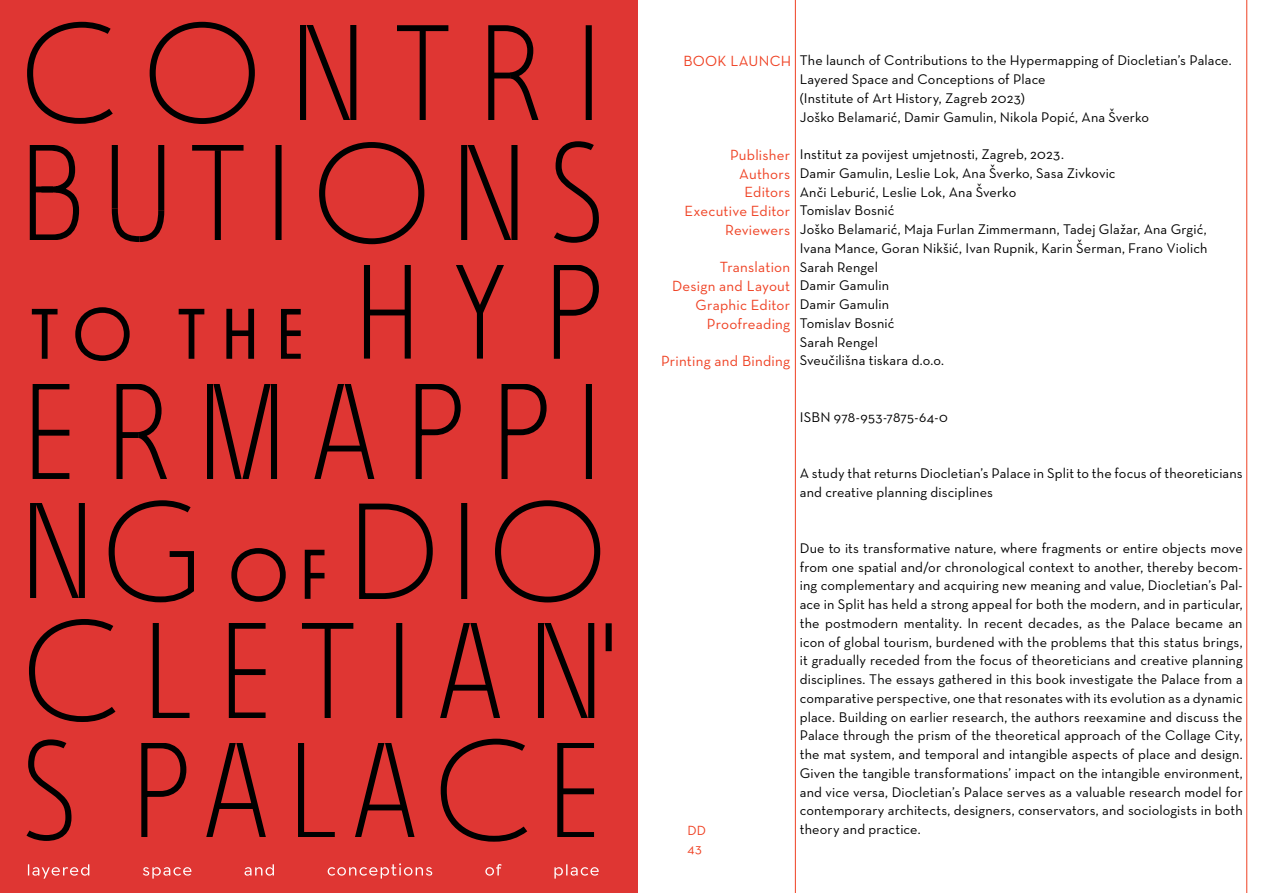
<style>
.page{position:relative;width:1276px;height:893px;background:#fff}
.page>*{position:absolute;margin:0;border:0;box-sizing:border-box;transform-origin:0 0}
.t1{font:500 15px/18.8px "Neutra Text CE";letter-spacing:.015em;color:#ef4123;text-align:right}
.t2{font:500 14.25px/18.8px "Neutra Text CE";letter-spacing:.01em;color:#000}
.t3{font:500 13.5px/18.1px "Neutra Text CE";color:#ef4123}
</style>
<div class="page">
<hr style="left:1246px;top:0;width:1px;height:893px;background:#ef4123">
<hr style="left:795px;top:0;width:1px;height:893px;background:#ef4123">
<div style="left:0;top:0;width:638px;height:893px;background:#df3633"></div>
<div style="left:275px;top:145px;width:6px;height:95px;background:#000"></div>
<div style="left:215px;top:150px;width:6px;height:90px;background:#000"></div>
<div style="left:158px;top:143px;width:6px;height:68px;background:#000"></div>
<svg style="left:111px;top:203px;width:54px;height:39px"></svg>
<div style="left:112px;top:143px;width:6px;height:66px;background:#000"></div>
<div style="left:586px;top:25px;width:6px;height:96px;background:#000"></div>
<div style="left:397px;top:25px;width:51px;height:6px;background:#000"></div>
<div style="left:192px;top:145px;width:51px;height:6px;background:#000"></div>
<div style="left:302px;top:623px;width:51px;height:6px;background:#000"></div>
<div style="left:420px;top:28px;width:6px;height:93px;background:#000"></div>
<div style="left:271px;top:384px;width:6px;height:95px;background:#000"></div>
<div style="left:586px;top:384px;width:6px;height:95px;background:#000"></div>
<div style="left:605px;top:623px;width:6px;height:28px;background:#000"></div>
<div style="left:364px;top:263px;width:6px;height:96px;background:#000"></div>
<div style="left:405px;top:263px;width:6px;height:96px;background:#000"></div>
<div style="left:207px;top:384px;width:6px;height:95px;background:#000"></div>
<svg style="left:213px;top:384px;width:58px;height:95px"></svg>
<div style="left:150px;top:22px;width:105px;height:102px;border:6px solid #000;border-radius:50%"></div>
<div style="left:319px;top:142px;width:105px;height:102px;border:6px solid #000;border-radius:50%"></div>
<svg style="left:30px;top:21px;width:83px;height:103px"></svg>
<div style="left:495px;top:500px;width:105px;height:102px;border:6px solid #000;border-radius:50%"></div>
<svg style="left:359px;top:503px;width:71px;height:96px"></svg>
<svg style="left:488px;top:25px;width:51px;height:95px"></svg>
<svg style="left:111px;top:384px;width:83px;height:219px"></svg>
<svg style="left:443px;top:738px;width:85px;height:104px"></svg>
<svg style="left:32px;top:619px;width:84px;height:103px"></svg>
<svg style="left:29px;top:145px;width:51px;height:95px"></svg>
<svg style="left:26px;top:739px;width:46px;height:102px"></svg>
<svg style="left:554px;top:141px;width:45px;height:102px"></svg>
<svg style="left:152px;top:623px;width:38px;height:95px"></svg>
<div style="left:325px;top:626px;width:6px;height:92px;background:#000"></div>
<div style="left:396px;top:623px;width:6px;height:95px;background:#000"></div>
<svg style="left:298px;top:743px;width:37px;height:94px"></svg>
<div style="left:560px;top:788px;width:34px;height:6px;background:#000"></div>
<svg style="left:355px;top:743px;width:60px;height:94px"></svg>
<div style="left:364px;top:804px;width:39px;height:6px;background:#000"></div>
<svg style="left:440px;top:623px;width:60px;height:95px"></svg>
<div style="left:450px;top:685px;width:40px;height:6px;background:#000"></div>
<svg style="left:314px;top:384px;width:61px;height:95px"></svg>
<div style="left:323px;top:446px;width:40px;height:5px;background:#000"></div>
<svg style="left:206px;top:743px;width:60px;height:94px"></svg>
<div style="left:215px;top:803px;width:40px;height:6px;background:#000"></div>
<div style="left:557px;top:742px;width:40px;height:96px;border:6px solid #000"></div>
<div style="left:36px;top:430px;width:33px;height:6px;background:#000"></div>
<div style="left:33px;top:383px;width:39px;height:96px;border:6px solid #000"></div>
<div style="left:370px;top:309px;width:37px;height:6px;background:#000"></div>
<div style="left:189px;top:313px;width:5px;height:47px;background:#000"></div>
<div style="left:179px;top:309px;width:25px;height:5px;background:#000"></div>
<div style="left:42px;top:313px;width:6px;height:47px;background:#000"></div>
<div style="left:32px;top:309px;width:26px;height:5px;background:#000"></div>
<div style="left:75px;top:307px;width:55px;height:54px;border:6px solid #000;border-radius:50%"></div>
<div style="left:284px;top:330px;width:17px;height:6px;background:#000"></div>
<div style="left:281px;top:309px;width:22px;height:50px;border:6px solid #000"></div>
<div style="left:231px;top:548px;width:55px;height:54px;border:6px solid #000;border-radius:50%"></div>
<svg style="left:304px;top:549px;width:21px;height:50px"></svg>
<div style="left:226px;top:309px;width:6px;height:51px;background:#000"></div>
<div style="left:248px;top:309px;width:6px;height:51px;background:#000"></div>
<div style="left:231px;top:330px;width:20px;height:6px;background:#000"></div>
<div style="left:232px;top:669px;width:34px;height:6px;background:#000"></div>
<div style="left:229px;top:623px;width:39px;height:95px;border:6px solid #000"></div>
<svg style="left:415px;top:384px;width:46px;height:95px"></svg>
<svg style="left:141px;top:743px;width:46px;height:94px"></svg>
<svg style="left:501px;top:384px;width:46px;height:95px"></svg>
<svg style="left:553px;top:265px;width:46px;height:94px"></svg>
<div style="left:511px;top:144px;width:6px;height:97px;background:#000"></div>
<div style="left:461px;top:144px;width:6px;height:97px;background:#240808"></div>
<svg style="left:462px;top:145px;width:50px;height:95px"></svg>
<div style="left:350px;top:24px;width:6px;height:97px;background:#000"></div>
<div style="left:300px;top:24px;width:6px;height:97px;background:#000"></div>
<svg style="left:301px;top:25px;width:54px;height:96px"></svg>
<div style="left:79px;top:503px;width:6px;height:97px;background:#140504"></div>
<div style="left:461px;top:503px;width:6px;height:97px;background:#000"></div>
<svg style="left:30px;top:503px;width:54px;height:96px"></svg>
<div style="left:588px;top:622px;width:6px;height:97px;background:#000"></div>
<div style="left:538px;top:622px;width:6px;height:97px;background:#000"></div>
<svg style="left:539px;top:623px;width:54px;height:96px"></svg>
<svg style="left:456px;top:265px;width:48px;height:94px"></svg>
<div style="left:16px;top:599px;width:93px;height:10px;background:#df3633"></div>
<div style="left:288px;top:599px;width:194px;height:11px;background:#df3633"></div>
<div style="left:0;top:130px;width:306px;height:15px;background:#df3633"></div>
<div style="left:8px;top:375px;width:590px;height:9px;background:#df3633"></div>
<div style="left:447px;top:240px;width:83px;height:18px;background:#df3633"></div>
<div style="left:323px;top:250px;width:263px;height:14px;background:#df3633"></div>
<div style="left:122px;top:359px;width:461px;height:12px;background:#df3633"></div>
<div style="left:21px;top:359px;width:49px;height:12px;background:#df3633"></div>
<div style="left:447px;top:127px;width:83px;height:18px;background:#df3633"></div>
<div style="left:279px;top:15px;width:326px;height:10px;background:#df3633"></div>
<div style="left:16px;top:479px;width:592px;height:9px;background:#df3633"></div>
<div style="left:117px;top:610px;width:478px;height:13px;background:#df3633"></div>
<svg style="left:28px;top:863px;width:571px;height:16px"></svg>
<p class="t1" style="left:683px;top:51px;width:109px">BOOK LAUNCH</p>
<p class="t1" style="left:684px;top:145px;width:107px">Publisher<br>Authors<br>Editors<br>Executive Editor<br>Reviewers</p>
<p class="t1" style="left:672px;top:258px;width:120px">Translation<br>Design and Layout<br>Graphic Editor<br>Proofreading</p>
<p class="t1" style="left:661px;top:351px;width:131px">Printing and Binding</p>
<p class="t2" style="left:800px;top:51px;width:433px">The launch of Contributions to the Hypermapping of Diocletian’s Palace.<br>Layered Space and Conceptions of Place<br>(Institute of Art History, Zagreb 2023)<br>Joško Belamarić, Damir Gamulin, Nikola Popić, Ana Šverko</p>
<p class="t2" style="left:800px;top:145px;width:409px">Institut za povijest umjetnosti, Zagreb, 2023.<br>Damir Gamulin, Leslie Lok, Ana Šverko, Sasa Zivkovic<br>Anči Leburić, Leslie Lok, Ana Šverko<br>Tomislav Bosnić<br>Joško Belamarić, Maja Furlan Zimmermann, Tadej Glažar, Ana Grgić,<br>Ivana Mance, Goran Nikšić, Ivan Rupnik, Karin Šerman, Frano Violich<br>Sarah Rengel<br>Damir Gamulin<br>Damir Gamulin<br>Tomislav Bosnić<br>Sarah Rengel<br>Sveučilišna tiskara d.o.o.</p>
<p class="t2" style="left:800px;top:407px;width:150px">ISBN 978-953-7875-64-0</p>
<p class="t3" style="left:687px;top:821px;width:20px">DD<br>43</p>
<p class="t2" style="left:800px;top:463px;width:444px">A study that returns Diocletian’s Palace in Split to the focus of theoreticians and creative planning disciplines</p>
<p class="t2" style="left:800px;top:538px;width:444px;text-align:justify">Due to its transformative nature, where fragments or entire objects move from one spatial and/or chronological context to another, thereby becom&shy;ing complementary and acquiring new meaning and value, Diocletian’s Pal&shy;ace in Split has held a strong appeal for both the modern, and in particular, the postmodern mentality. In recent decades, as the Palace became an icon of global tourism, burdened with the problems that this status brings, it gradually receded from the focus of theoreticians and creative planning disciplines. The essays gathered in this book investigate the Palace from a comparative perspective, one that resonates with its evolution as a dynamic place. Building on earlier research, the authors reexamine and discuss the Palace through the prism of the theoretical approach of the Collage City, the mat system, and temporal and intangible aspects of place and design.<br>Given the tangible transformations’ impact on the intangible environment, and vice versa, Diocletian’s Palace serves as a valuable research model for contemporary architects, designers, conservators, and sociologists in both theory and practice.</p>
</div>
